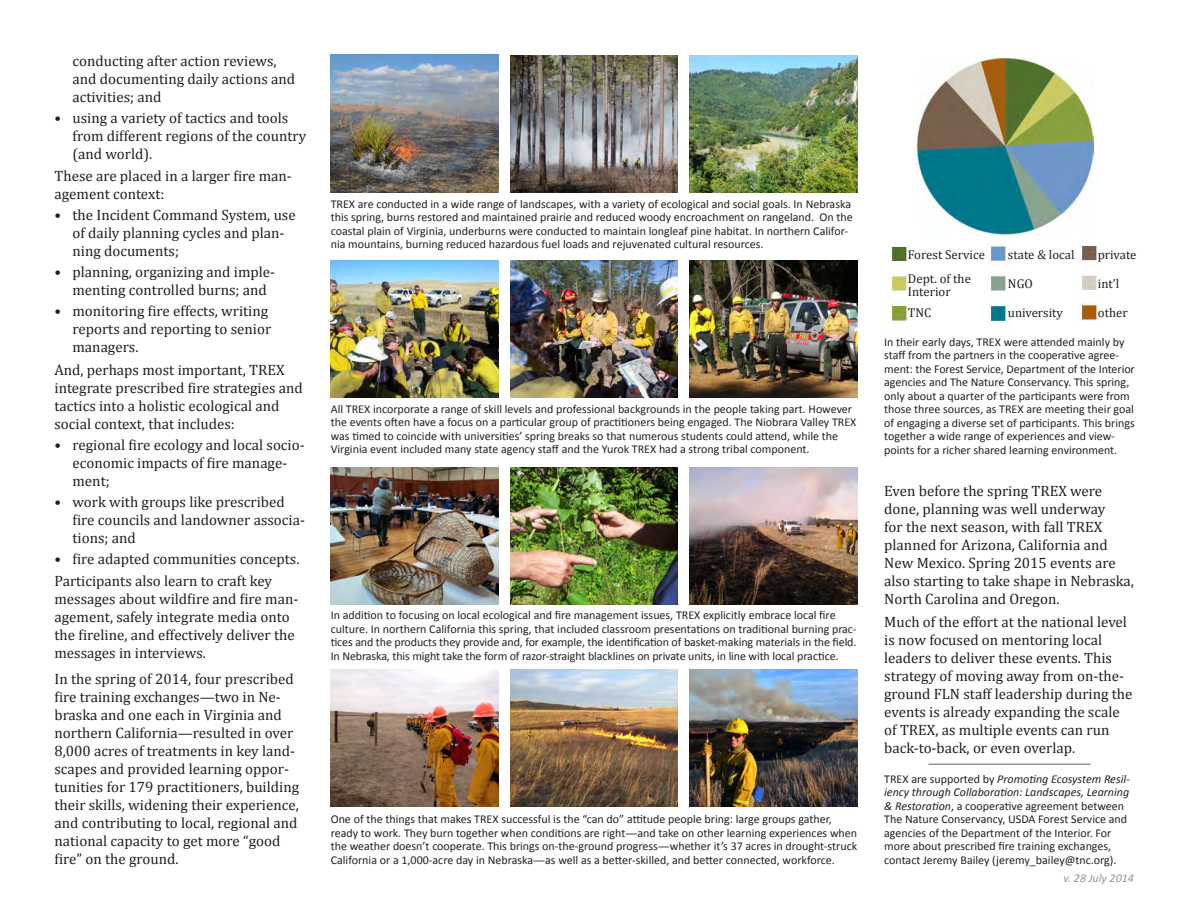
<style>
.page{position:relative;width:1188px;height:918px;background:#fff}
.page>*{position:absolute;margin:0;border:0;box-sizing:border-box;transform-origin:0 0}
.t1{font:15px/18px "Cambria";color:#231f20}
.t2{font:12.9px/12.8px "Cambria";color:#231f20}
.t3{font:12px/13.5px "Calibri";color:#231f20}
.t4{font:italic 12px "Calibri";color:#939598}
.s1{font-family:"Cambria"}
.s2{font-style:italic}
</style>
<div class="page">
<img style="left:510px;top:670px;width:168px;height:137px">
<img style="left:331px;top:670px;width:168px;height:137px">
<img style="left:689px;top:670px;width:168px;height:137px">
<img style="left:331px;top:54px;width:168px;height:139px">
<img style="left:510px;top:56px;width:168px;height:137px">
<img style="left:689px;top:56px;width:168px;height:137px">
<img style="left:331px;top:467px;width:168px;height:137px">
<img style="left:510px;top:467px;width:168px;height:137px">
<img style="left:689px;top:467px;width:168px;height:137px">
<img style="left:331px;top:260px;width:168px;height:138px">
<img style="left:510px;top:260px;width:168px;height:138px">
<img style="left:689px;top:260px;width:168px;height:138px">
<img style="left:917px;top:58px;width:177px;height:176px">
<img style="left:988px;top:244px;width:23px;height:78px">
<img style="left:888px;top:242px;width:24px;height:81px">
<img style="left:1078px;top:246px;width:23px;height:74px">
<hr style="left:928px;top:764px;width:162px;height:1px;background:#636366">
<p class="t1" style="left:73px;top:51px;width:224px">conducting after action reviews, and documenting daily actions and activities; and</p>
<p class="t1" style="left:73px;top:108px;width:235px;text-indent:-18px">• using a variety of tactics and tools from different regions of the country (and world).</p>
<p class="t1" style="left:55px;top:167px;width:239px">These are placed in a larger fire man&shy;agement context:</p>
<p class="t1" style="left:73px;top:206px;width:225px;text-indent:-18px">• the Incident Command System, use of daily planning cycles and plan&shy;ning documents;</p>
<p class="t1" style="left:73px;top:263px;width:204px;text-indent:-18px">• planning, organizing and imple&shy;menting controlled burns; and</p>
<p class="t1" style="left:73px;top:302px;width:200px;text-indent:-18px">• monitoring fire effects, writing reports and reporting to senior managers.</p>
<p class="t1" style="left:55px;top:360px;width:250px">And, perhaps most important, TREX integrate prescribed fire strategies and tactics into a holistic ecological and social context, that includes:</p>
<p class="t1" style="left:73px;top:435px;width:234px;text-indent:-18px">• regional fire ecology and local socio&shy;economic impacts of fire manage&shy;ment;</p>
<p class="t1" style="left:73px;top:492px;width:234px;text-indent:-18px">• work with groups like prescribed fire councils and landowner associa&shy;tions; and</p>
<p class="t1" style="left:55px;top:549px;width:246px">• fire adapted communities concepts.</p>
<p class="t1" style="left:55px;top:572px;width:245px">Participants also learn to craft key messages about wildfire and fire man&shy;agement, safely integrate media onto the fireline, and effectively deliver the messages in interviews.</p>
<p class="t1" style="left:55px;top:669px;width:246px">In the spring of 2014, four prescribed fire training exchanges—two in Ne&shy;braska and one each in Virginia and northern California—resulted in over 8,000 acres of treatments in key land&shy;scapes and provided learning oppor&shy;tunities for 179 practitioners, building their skills, widening their experience, and contributing to local, regional and national capacity to get more “good fire” on the ground.</p>
<p class="t3" style="left:331px;top:197px;width:524px">TREX are conducted in a wide range of landscapes, with a variety of ecological and social goals. In Nebraska this spring, burns restored and maintained prairie and reduced woody encroachment on rangeland. On the coastal plain of Virginia, underburns were conducted to maintain longleaf pine habitat. In northern Califor&shy;nia mountains, burning reduced hazardous fuel loads and rejuvenated cultural resources.</p>
<p class="t3" style="left:331px;top:402px;width:527px">All TREX incorporate a range of skill levels and professional backgrounds in the people taking part. However the events often have a focus on a particular group of practitioners being engaged. The Niobrara Valley TREX was timed to coincide with universities’ spring breaks so that numerous students could attend, while the Virginia event included many state agency staff and the Yurok TREX had a strong tribal component.</p>
<p class="t3" style="left:331px;top:609px;width:527px">In addition to focusing on local ecological and fire management issues, TREX explicitly embrace local fire culture. In northern California this spring, that included classroom presentations on traditional burning prac&shy;tices and the products they provide and, for example, the identification of basket-making materials in the field.<br>In Nebraska, this might take the form of razor-straight blacklines on private units, in line with local practice.</p>
<p class="t3" style="left:331px;top:813px;width:528px">One of the things that makes TREX successful is the “can do” attitude people bring: large groups gather, ready to work. They burn together when conditions are right<span class="s1">—</span>and take on other learning experiences when the weather doesn’t cooperate. This brings on-the-ground progress<span class="s1">—</span>whether it’s 37 acres in drought-struck California or a 1,000-acre day in Nebraska<span class="s1">—</span>as well as a better-skilled, and better connected, workforce.</p>
<p class="t2" style="left:908px;top:248px;width:79px">Forest Service</p>
<p class="t2" style="left:908px;top:272px;width:65px">Dept. of the<br>Interior</p>
<p class="t2" style="left:908px;top:307px;width:25px">TNC</p>
<p class="t2" style="left:1008px;top:248px;width:68px">state &amp; local</p>
<p class="t2" style="left:1008px;top:277px;width:26px">NGO</p>
<p class="t2" style="left:1008px;top:306px;width:57px">university</p>
<p class="t2" style="left:1098px;top:248px;width:40px">private</p>
<p class="t2" style="left:1098px;top:277px;width:23px">int’l</p>
<p class="t2" style="left:1098px;top:306px;width:31px">other</p>
<p class="t3" style="left:884px;top:335px;width:252px">In their early days, TREX were attended mainly by staff from the partners in the cooperative agree&shy;ment: the Forest Service, Department of the Interior agencies and The Nature Conservancy. This spring, only about a quarter of the participants were from those three sources, as TREX are meeting their goal of engaging a diverse set of participants. This brings together a wide range of experiences and view&shy;points for a richer shared learning environment.</p>
<p class="t1" style="left:884px;top:482px;width:251px">Even before the spring TREX were done, planning was well underway<br>for the next season, with fall TREX planned for Arizona, California and New Mexico. Spring 2015 events are also starting to take shape in Nebraska, North Carolina and Oregon.</p>
<p class="t1" style="left:884px;top:613px;width:250px">Much of the effort at the national level is now focused on mentoring local leaders to deliver these events. This strategy of moving away from on-the&shy;ground FLN staff leadership during the events is already expanding the scale of TREX, as multiple events can run back-to-back, or even overlap.</p>
<p class="t3" style="left:884px;top:772px;width:247px">TREX are supported by <span class="s2">Promoting Ecosystem Resil&shy;iency through Collaboration: Landscapes, Learning &amp; Restoration</span>, a cooperative agreement between The Nature Conservancy, USDA Forest Service and agencies of the Department of the Interior. For more about prescribed fire training exchanges, contact Jeremy Bailey (jeremy_bailey@tnc.org).</p>
<p class="t4" style="left:1064px;top:870px;width:72px">v. 28 July 2014</p>
</div>
